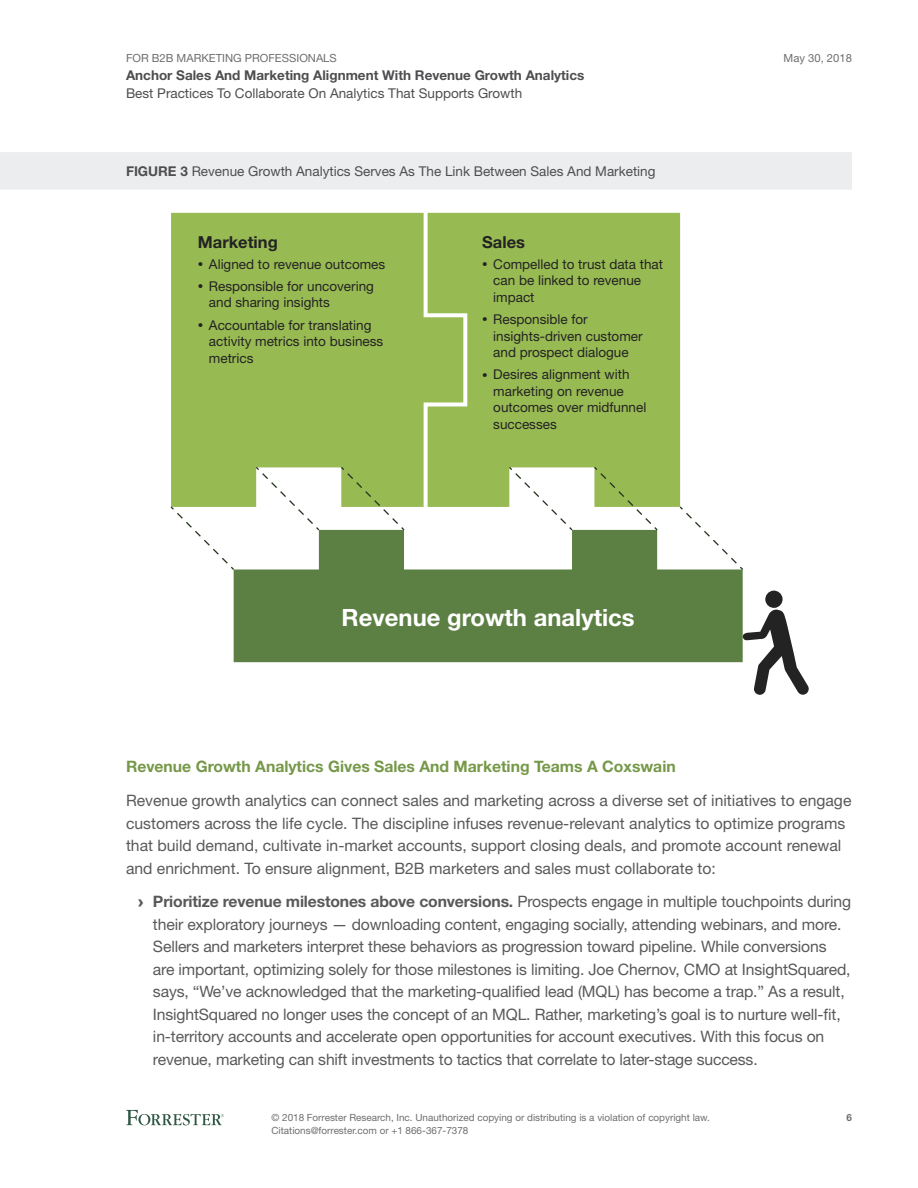
<style>
.page{position:relative;width:918px;height:1188px;background:#fff}
.page>*{position:absolute;margin:0;border:0;box-sizing:border-box;transform-origin:0 0}
.t1{font:700 23.85px "Helvetica Neue LT Std";color:#fff}
.t2{font:700 16.5px "Helvetica Neue LT Std";color:#232323}
.t3{font:15.75px/22.5px "Helvetica Neue LT Std";letter-spacing:-.01em;color:#59595b}
.t4{font:700 15.75px "Helvetica Neue LT Std";color:#769849}
.t5{font:13.5px/16.5px "Helvetica Neue LT Std";color:#232323}
.t6{font:13.5px "Helvetica Neue LT Std";color:#4e4e50}
.t7{font:700 13.5px "Helvetica Neue LT Std";color:#4e4e50}
.t8{font:11.25px "Helvetica Neue LT Std";color:#6d6e70}
.t9{font:9.9px/12.8px "Helvetica Neue LT Std";color:#6d6e70}
.t10{font:700 9.9px "Helvetica Neue LT Std";color:#6d6e70}
.s1{font-weight:700}
.s2{font-size:10.95px}
.s3{font-family:"Arial";font-weight:900}
</style>
<div class="page">
<svg style="left:126px;top:1110px;width:98px;height:15px"></svg>
<div style="left:0;top:152px;width:852px;height:38px;background:#ecedee"></div>
<div style="left:765px;top:590px;width:18px;height:18px;background:#232323;border-radius:50%"></div>
<svg style="left:743px;top:609px;width:66px;height:86px"></svg>
<div style="left:234px;top:571px;width:509px;height:91px;background:#5c7f43"></div>
<svg style="left:170px;top:212px;width:573px;height:359px"></svg>
<p class="t8" style="left:126px;top:51px;width:212px">For B2B Marketing Professionals</p>
<p class="t7" style="left:126px;top:67px;width:460px">Anchor Sales And Marketing Alignment With Revenue Growth Analytics</p>
<p class="t6" style="left:126px;top:85px;width:398px">Best Practices To Collaborate On Analytics That Supports Growth</p>
<p class="t6" style="left:126px;top:163px;width:531px"><span class="s1">FIGURE 3</span> Revenue Growth Analytics Serves As The Link Between Sales And Marketing</p>
<p class="t2" style="left:198px;top:232px;width:81px">Marketing</p>
<p class="t2" style="left:482px;top:232px;width:44px">Sales</p>
<p class="t5" style="left:493px;top:256px;width:171px;text-indent:-11px"><span class="s2">•</span> Compelled to trust data that can be linked to revenue impact</p>
<p class="t5" style="left:493px;top:311px;width:151px;text-indent:-11px"><span class="s2">•</span> Responsible for insights-driven customer and prospect dialogue</p>
<p class="t5" style="left:493px;top:366px;width:155px;text-indent:-11px"><span class="s2">•</span> Desires alignment with marketing on revenue outcomes over midfunnel successes</p>
<p class="t5" style="left:198px;top:256px;width:189px"><span class="s2">•</span> Aligned to revenue outcomes</p>
<p class="t5" style="left:209px;top:278px;width:167px;text-indent:-11px"><span class="s2">•</span> Responsible for uncovering and sharing insights</p>
<p class="t5" style="left:209px;top:316px;width:176px;text-indent:-11px"><span class="s2">•</span> Accountable for translating activity metrics into business metrics</p>
<h1 class="t1" style="left:342px;top:603px;width:295px">Revenue growth analytics</h1>
<p class="t8" style="left:784px;top:51px;width:70px">May 30, 2018</p>
<p class="t4" style="left:126px;top:757px;width:551px">Revenue Growth Analytics Gives Sales And Marketing Teams A Coxswain</p>
<p class="t3" style="left:126px;top:789px;width:727px">Revenue growth analytics can connect sales and marketing across a diverse set of initiatives to engage customers across the life cycle. The discipline infuses revenue-relevant analytics to optimize programs that build demand, cultivate in-market accounts, support closing deals, and promote account renewal and enrichment. To ensure alignment, B2B marketers and sales must collaborate to:</p>
<p class="t3" style="left:153px;top:890px;width:700px;text-indent:-15px"><span class="s3">›</span> <span class="s1">Prioritize revenue milestones above conversions.</span> Prospects engage in multiple touchpoints during their exploratory journeys — downloading content, engaging socially, attending webinars, and more.<br>Sellers and marketers interpret these behaviors as progression toward pipeline. While conversions are important, optimizing solely for those milestones is limiting. Joe Chernov, CMO at InsightSquared, says, “We’ve acknowledged that the marketing-qualified lead (MQL) has become a trap.” As a result, InsightSquared no longer uses the concept of an MQL. Rather, marketing’s goal is to nurture well-fit, in-territory accounts and accelerate open opportunities for account executives. With this focus on revenue, marketing can shift investments to tactics that correlate to later-stage success.</p>
<p class="t9" style="left:272px;top:1111px;width:440px">© 2018 Forrester Research, I nc. Unauthorized copying or distributing is a violation of copyright law.<br>Citations@forrester.com or +1 866-367-7378</p>
<p class="t10" style="left:846px;top:1112px;width:7px">6</p>
</div>
